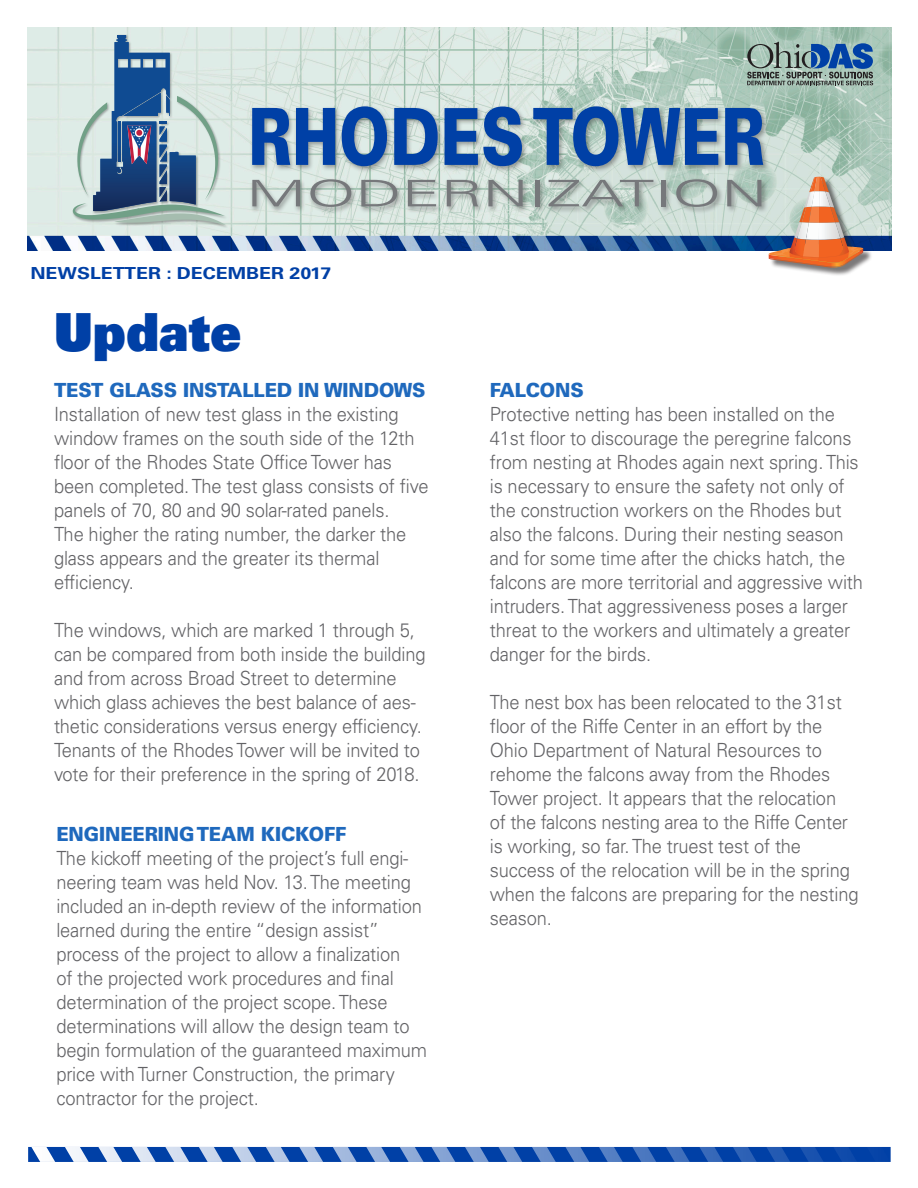
<style>
.page{position:relative;width:918px;height:1188px;background:#fff}
.page>*{position:absolute;margin:0;border:0;box-sizing:border-box;transform-origin:0 0}
.t1{font:52.5px "Univers LT Std X Black";color:#0040a6;scale:.95 1}
.t2{font:300 19.5px/24px "Univers LT Std";letter-spacing:-.01em;color:#636366;scale:.94 1}
.t3{font:900 19.5px "Univers LT Std";letter-spacing:-.01em;color:#1f69bd;scale:.95 1}
.t4{font:700 16.65px "Univers LT Std";color:#0040a6;scale:1.18 1}
</style>
<div class="page">
<img style="left:27px;top:28px;width:864px;height:223px">
<div style="left:28px;top:1147px;width:863px;height:15px;background:#0040a6"></div>
<svg style="left:875px;top:1147px;width:16px;height:15px"></svg>
<svg style="left:834px;top:1147px;width:23px;height:15px"></svg>
<svg style="left:800px;top:1147px;width:24px;height:15px"></svg>
<svg style="left:766px;top:1147px;width:24px;height:15px"></svg>
<svg style="left:733px;top:1147px;width:24px;height:15px"></svg>
<svg style="left:699px;top:1147px;width:24px;height:15px"></svg>
<svg style="left:666px;top:1147px;width:24px;height:15px"></svg>
<svg style="left:632px;top:1147px;width:24px;height:15px"></svg>
<svg style="left:599px;top:1147px;width:24px;height:15px"></svg>
<svg style="left:565px;top:1147px;width:24px;height:15px"></svg>
<svg style="left:532px;top:1147px;width:24px;height:15px"></svg>
<svg style="left:498px;top:1147px;width:24px;height:15px"></svg>
<svg style="left:465px;top:1147px;width:24px;height:15px"></svg>
<svg style="left:432px;top:1147px;width:23px;height:15px"></svg>
<svg style="left:400px;top:1147px;width:24px;height:15px"></svg>
<svg style="left:366px;top:1147px;width:24px;height:15px"></svg>
<svg style="left:333px;top:1147px;width:24px;height:15px"></svg>
<svg style="left:299px;top:1147px;width:24px;height:15px"></svg>
<svg style="left:266px;top:1147px;width:24px;height:15px"></svg>
<svg style="left:232px;top:1147px;width:24px;height:15px"></svg>
<svg style="left:199px;top:1147px;width:24px;height:15px"></svg>
<svg style="left:165px;top:1147px;width:24px;height:15px"></svg>
<svg style="left:132px;top:1147px;width:24px;height:15px"></svg>
<svg style="left:98px;top:1147px;width:24px;height:15px"></svg>
<svg style="left:65px;top:1147px;width:24px;height:15px"></svg>
<svg style="left:31px;top:1147px;width:24px;height:15px"></svg>
<div style="left:250px;top:104px;width:520px;height:109px;background:#231f20;opacity:.4"></div>
<svg style="left:252px;top:108px;width:38px;height:57px;background:#3465ae"></svg>
<svg style="left:296px;top:108px;width:39px;height:57px;background:#3c6db2"></svg>
<svg style="left:342px;top:106px;width:45px;height:60px;background:#517cb6"></svg>
<svg style="left:394px;top:108px;width:44px;height:57px;background:#4170b2"></svg>
<svg style="left:445px;top:107px;width:77px;height:59px;background:#4a76b2"></svg>
<svg style="left:533px;top:106px;width:185px;height:60px;background:#4f7baf"></svg>
<svg style="left:725px;top:108px;width:38px;height:57px;background:#3062ab"></svg>
<svg style="left:252px;top:180px;width:48px;height:26px"></svg>
<svg style="left:310px;top:179px;width:41px;height:28px"></svg>
<svg style="left:361px;top:180px;width:36px;height:26px"></svg>
<svg style="left:408px;top:180px;width:28px;height:26px"></svg>
<svg style="left:447px;top:180px;width:32px;height:26px"></svg>
<svg style="left:488px;top:180px;width:35px;height:26px"></svg>
<hr style="left:535px;top:180px;width:4px;height:26px;background:#76787b">
<svg style="left:549px;top:180px;width:104px;height:26px;background:#acb9b4"></svg>
<hr style="left:661px;top:180px;width:4px;height:26px;background:#76787b">
<svg style="left:676px;top:179px;width:41px;height:28px"></svg>
<svg style="left:727px;top:180px;width:34px;height:26px"></svg>
<div style="left:72px;top:34px;width:156px;height:194px;background:#231f20;opacity:.35"></div>
<svg style="left:73px;top:35px;width:153px;height:190px;background:#95acbb"></svg>
<svg style="left:747px;top:42px;width:126px;height:43px;background:#6e8b98"></svg>
<div style="left:770px;top:178px;width:102px;height:99px;background:#231f20;opacity:.6"></div>
<svg style="left:769px;top:177px;width:94px;height:91px;background:#c8ac9a"></svg>
<p class="t4" style="left:30px;top:264px;width:256px">NEWSLETTER : DECEMBER 2017</p>
<p class="t1" style="left:54px;top:298px;width:199px">Update</p>
<p class="t3" style="left:54px;top:378px;width:393px">TEST GLASS INSTALLED IN WINDOWS</p>
<p class="t2" style="left:54px;top:402px;width:400px">Installation of new test glass in the existing window frames on the south side of the 12th floor of the Rhodes State Office Tower has been completed. The test glass consists of five panels of 70, 80 and 90 solar-rated panels.</p>
<p class="t2" style="left:54px;top:522px;width:376px">The higher the rating number, the darker the glass appears and the greater its thermal</p>
<p class="t2" style="left:54px;top:570px;width:86px">efficiency.</p>
<p class="t2" style="left:54px;top:618px;width:397px">The windows, which are marked 1 through 5, can be compared from both inside the building and from across Broad Street to determine which glass achieves the best balance of aes&shy;thetic considerations versus energy efficiency.<br>Tenants of the Rhodes Tower will be invited to vote for their preference in the spring of 2018.</p>
<p class="t3" style="left:56px;top:821px;width:307px">ENGINEERING TEAM KICKOFF</p>
<p class="t2" style="left:56px;top:846px;width:390px">The kickoff meeting of the project’s full engi&shy;neering team was held Nov. 13. The meeting included an in-depth review of the information</p>
<p class="t2" style="left:56px;top:918px;width:345px">learned during the entire “design assist”</p>
<p class="t2" style="left:56px;top:942px;width:367px">process of the project to allow a finalization</p>
<p class="t2" style="left:56px;top:966px;width:361px">of the projected work procedures and final</p>
<p class="t2" style="left:56px;top:990px;width:396px">determination of the project scope. These determinations will allow the design team to begin formulation of the guaranteed maximum price with Turner Construction, the primary contractor for the project.</p>
<p class="t3" style="left:490px;top:378px;width:100px">FALCONS</p>
<p class="t2" style="left:490px;top:402px;width:399px">Protective netting has been installed on the 41st floor to discourage the peregrine falcons from nesting at Rhodes again next spring. This is necessary to ensure the safety not only of the construction workers on the Rhodes but also the falcons. During their nesting season and for some time after the chicks hatch, the falcons are more territorial and aggressive with intruders. That aggressiveness poses a larger threat to the workers and ultimately a greater danger for the birds.</p>
<p class="t2" style="left:490px;top:690px;width:376px">The nest box has been relocated to the 31st floor of the Riffe Center in an effort by the Ohio Department of Natural Resources to rehome the falcons away from the Rhodes Tower project. It appears that the relocation</p>
<p class="t2" style="left:490px;top:810px;width:383px">of the falcons nesting area to the Riffe Center</p>
<p class="t2" style="left:490px;top:834px;width:333px">is working, so far. The truest test of the</p>
<p class="t2" style="left:490px;top:858px;width:394px">success of the relocation will be in the spring when the falcons are preparing for the nesting season.</p>
</div>
